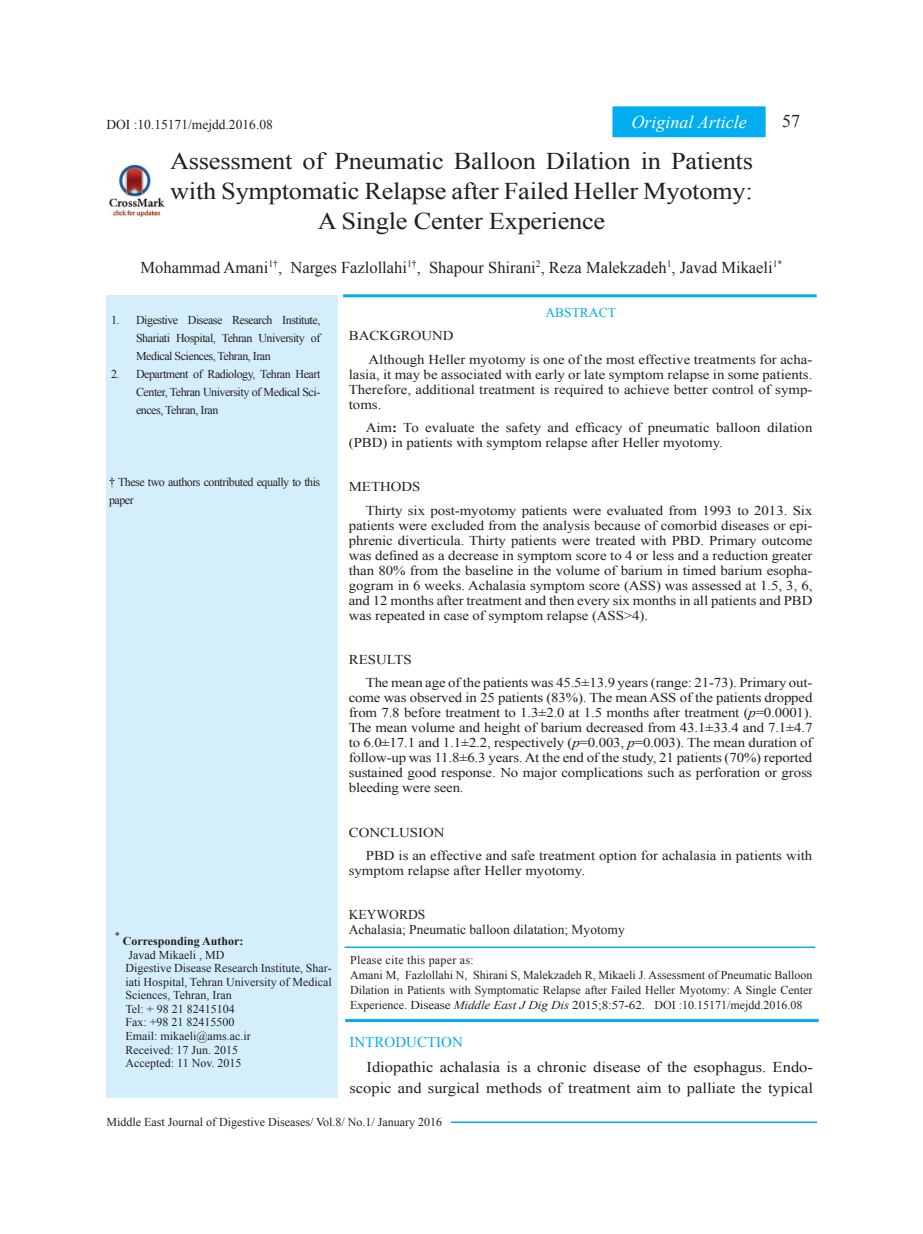
<style>
.page{position:relative;width:923px;height:1234px;background:#fff}
.page>*{position:absolute;margin:0;border:0;box-sizing:border-box;transform-origin:0 0}
.t1{font:24px/30px "Times New Roman";letter-spacing:-.01em;color:#231f20;text-align:center;scale:1.1 1}
.t2{font:italic 18px "Times New Roman";color:#fff}
.t3{font:18px "Times New Roman";color:#231f20}
.t4{font:16.5px "Times New Roman";color:#231f20}
.t5{font:15px/21px "Times New Roman";color:#231f20;text-align:right;scale:1.1 1}
.t6{font:15px "Times New Roman";color:#00aeef}
.t7{font:13.5px/15px "Times New Roman";color:#231f20;scale:1.1 1}
.t8{font:13.5px/15px "Times New Roman";color:#231f20}
.t9{font:13.5px "Times New Roman";color:#00aeef}
.t10{font:12px/13.5px "Times New Roman";color:#231f20;text-align:justify}
.t11{font:12px/18px "Times New Roman";letter-spacing:-.04em;color:#231f20}
.t12{font:700 12px "Times New Roman";color:#231f20}
.t13{font:10.5px "Times New Roman";color:#231f20}
.s1{font-weight:700}
.s2{font-style:italic}
</style>
<div class="page">
<hr style="left:451px;top:1121px;width:366px;height:1px;background:#00aeef">
<hr style="left:343px;top:294px;width:473px;height:3px;background:#00aeef">
<div style="left:106px;top:295px;width:231px;height:802px;background:#d4effb"></div>
<hr style="left:345px;top:1018px;width:474px;height:3px;background:#00aeef">
<hr style="left:344px;top:946px;width:471px;height:1px;background:#00aeef">
<div style="left:613px;top:107px;width:152px;height:29px;background:#00aeef"></div>
<div style="left:612px;top:106px;width:153px;height:31px;border:2px solid #00aeef"></div>
<img style="left:109px;top:166px;width:56px;height:51px">
<p class="t8" style="left:106px;top:116px;width:168px">DOI :10.15171/mejdd.2016.08</p>
<h2 class="t2" style="left:631px;top:110px;width:117px">Original Article</h2>
<h1 class="t1" style="left:170px;top:145px;width:531px">Assessment of Pneumatic Balloon Dilation in Patients with Symptomatic Relapse after Failed Heller Myotomy:<br>A Single Center Experience</h1>
<h2 class="t3" style="left:782px;top:109px;width:19px">57</h2>
<p class="t4" style="left:141px;top:256px;width:643px">Mohammad Amani<sup>1†</sup>, Narges Fazlollahi<sup>1†</sup>, Shapour Shirani<sup>2</sup>, Reza Malekzadeh<sup>1</sup>, Javad Mikaeli<sup>1*</sup></p>
<p class="t9" style="left:545px;top:303px;width:72px">ABSTRACT</p>
<p class="t7" style="left:368px;top:323px;width:405px;line-height:23.5px;text-indent:-20px">BACKGROUND<br>Although Heller myotomy is one of the most effective treatments for acha-</p>
<p class="t7" style="left:349px;top:366px;width:423px;text-align:justify">lasia, it may be associated with early or late symptom relapse in some patients.<br>Therefore, additional treatment is required to achieve better control of symp&shy;toms.</p>
<p class="t7" style="left:349px;top:420px;width:423px;text-indent:17px">Aim<span class="s1">:</span> To evaluate the safety and efficacy of pneumatic balloon dilation (PBD) in patients with symptom relapse after Heller myotomy.</p>
<p class="t7" style="left:366px;top:474px;width:407px;line-height:23.5px;text-indent:-17px">METHODS<br>Thirty six post-myotomy patients were evaluated from 1993 to 2013. Six</p>
<p class="t7" style="left:349px;top:517px;width:423px;text-align:justify">patients were excluded from the analysis because of comorbid diseases or epi&shy;phrenic diverticula. Thirty patients were treated with PBD. Primary outcome was defined as a decrease in symptom score to 4 or less and a reduction greater than 80% from the baseline in the volume of barium in timed barium esopha&shy;gogram in 6 weeks. Achalasia symptom score (ASS) was assessed at 1.5, 3, 6, and 12 months after treatment and then every six months in all patients and PBD was repeated in case of symptom relapse (ASS&gt;4).</p>
<p class="t7" style="left:366px;top:647px;width:407px;line-height:23.5px;text-indent:-17px">RESULTS<br>The mean age of the patients was 45.5±13.9 years (range: 21-73). Primary out-</p>
<p class="t7" style="left:349px;top:690px;width:423px;text-align:justify">come was observed in 25 patients (83%). The mean ASS of the patients dropped from 7.8 before treatment to 1.3±2.0 at 1.5 months after treatment (<span class="s2">p</span>=0.0001).<br>The mean volume and height of barium decreased from 43.1±33.4 and 7.1±4.7 to 6.0±17.1 and 1.1±2.2, respectively (<span class="s2">p</span>=0.003, <span class="s2">p</span>=0.003). The mean duration of follow-up was 11.8±6.3 years. At the end of the study, 21 patients (70%) reported sustained good response. No major complications such as perforation or gross bleeding were seen.</p>
<p class="t7" style="left:366px;top:819px;width:407px;line-height:23.5px;text-indent:-17px">CONCLUSION<br>PBD is an effective and safe treatment option for achalasia in patients with</p>
<p class="t7" style="left:349px;top:862px;width:216px">symptom relapse after Heller myotomy.</p>
<p class="t8" style="left:349px;top:906px;width:277px">Keywords<br>Achalasia; Pneumatic balloon dilatation; Myotomy</p>
<p class="t10" style="left:136px;top:311px;width:186px;line-height:18px;text-indent:-25px">1. Digestive Disease Research Institute, Shariati Hospital, Tehran University of Medical Sciences, Tehran, Iran</p>
<p class="t10" style="left:136px;top:365px;width:186px;line-height:18px;text-indent:-25px">2. Department of Radiology, Tehran Heart Center, Tehran University of Medical Sci&shy;ences, Tehran, Iran</p>
<p class="t11" style="left:109px;top:473px;width:213px">† These two authors contributed equally to this paper</p>
<p class="t13" style="left:115px;top:928px;width:7px">*</p>
<p class="t12" style="left:123px;top:932px;width:122px">Corresponding Author:</p>
<p class="t10" style="left:125px;top:947px;width:208px;text-align:left">Javad Mikaeli , MD<br>Digestive Disease Research Institute, Shar&shy;iati Hospital, Tehran University of Medical<br>Sciences, Tehran, Iran<br>Tel: + 98 21 82415104<br>fax: +98 21 82415500<br>Email: mikaeli@ams.ac.ir<br>Received: 17 Jun. 2015<br>Accepted: 11 Nov. 2015</p>
<p class="t10" style="left:350px;top:952px;width:464px;line-height:15px;text-align:left">Please cite this paper as:<br>Amani M, Fazlollahi N, Shirani S, Malekzadeh R, Mikaeli J. Assessment of Pneumatic Balloon Dilation in Patients with Symptomatic Relapse after Failed Heller Myotomy: A Single Center Experience. Disease <span class="s2">Middle East J Dig Dis</span> 2015;8:57-62. DOI :10.15171/mejdd.2016.08</p>
<p class="t6" style="left:349px;top:1031px;width:16px">Introduction</p>
<p class="t5" style="left:349px;top:1055px;width:423px">Idiopathic achalasia is a chronic disease of the esophagus. Endo&shy;scopic and surgical methods of treatment aim to palliate the typical</p>
<p class="t10" style="left:106px;top:1114px;width:337px">Middle East Journal of Digestive Diseases/ Vol.8/ No.1/ January 2016</p>
</div>
